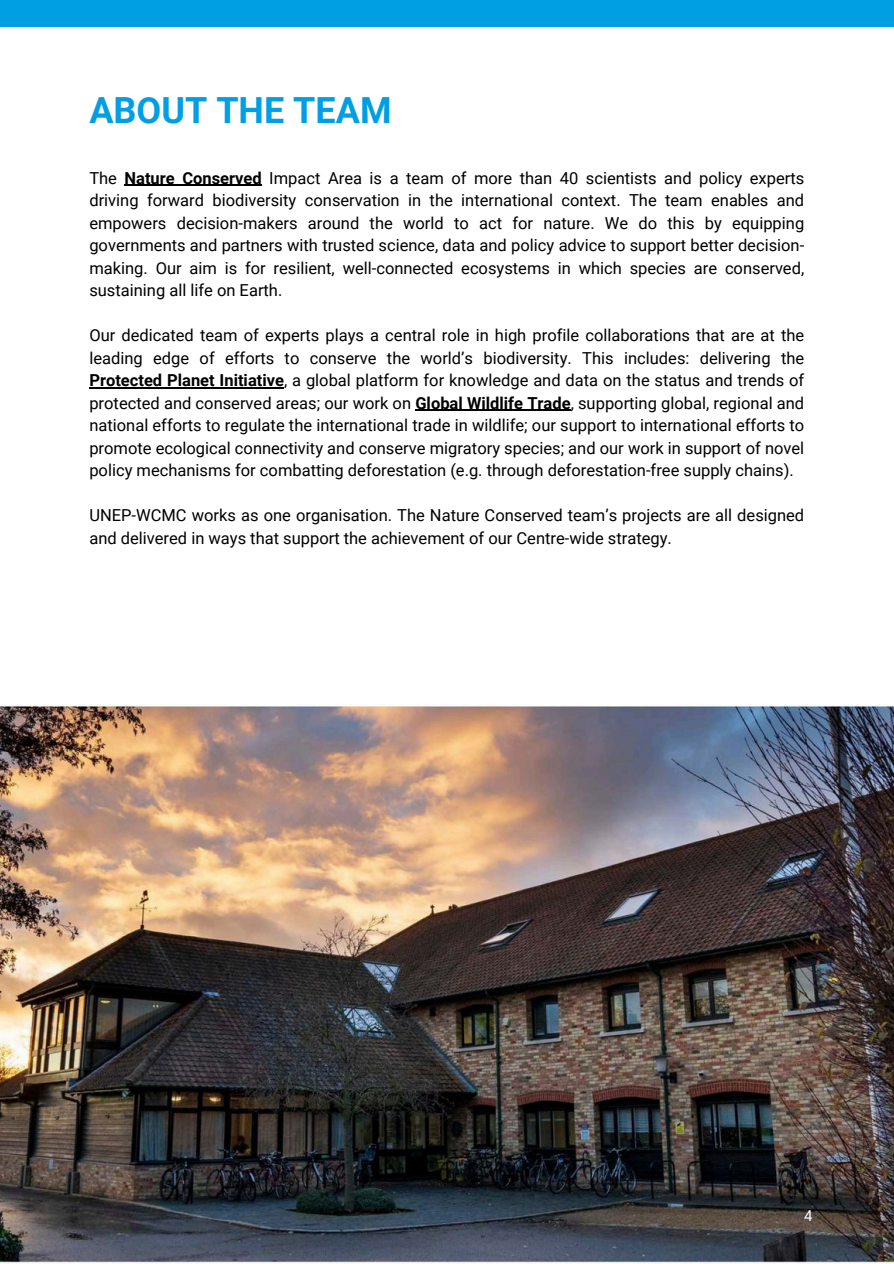
<style>
.page{position:relative;width:894px;height:1264px;background:#fff}
.page>*{position:absolute;margin:0;border:0;box-sizing:border-box;transform-origin:0 0}
.t1{font:700 36px "Roboto";color:#009fe3}
.t2{font:16.5px/22.5px "Roboto";color:#000;text-align:justify}
.t3{font:15px "Roboto";color:#fff}
.s1{font-weight:700}
</style>
<div class="page">
<div style="left:0;top:0;width:893px;height:27px;background:#009fe3"></div>
<img style="left:0;top:704px;width:893px;height:559px">
<hr style="left:124px;top:185px;width:138px;height:1px;background:#000">
<hr style="left:89px;top:387px;width:195px;height:1px;background:#000">
<hr style="left:415px;top:410px;width:155px;height:1px;background:#000">
<p class="t1" style="left:89px;top:89px;width:303px">ABOUT THE TEAM</p>
<p class="t2" style="left:89px;top:167px;width:716px">The <span class="s1">Nature Conserved</span> Impact Area is a team of more than 40 scientists and policy experts driving forward biodiversity conservation in the international context. The team enables and empowers decision-makers around the world to act for nature. We do this by equipping governments and partners with trusted science, data and policy advice to support better decision&shy;making. Our aim is for resilient, well-connected ecosystems in which species are conserved, sustaining all life on Earth.</p>
<p class="t2" style="left:89px;top:324px;width:716px">Our dedicated team of experts plays a central role in high profile collaborations that are at the leading edge of efforts to conserve the world’s biodiversity. This includes: delivering the <span class="s1">Protected Planet Initiative</span>, a global platform for knowledge and data on the status and trends of protected and conserved areas; our work on <span class="s1">Global Wildlife Trade</span>, supporting global, regional and national efforts to regulate the international trade in wildlife; our support to international efforts to promote ecological connectivity and conserve migratory species; and our work in support of novel policy mechanisms for combatting deforestation (e.g. through deforestation-free supply chains).</p>
<p class="t2" style="left:89px;top:504px;width:716px">UNEP-WCMC works as one organisation. The Nature Conserved team’s projects are all designed and delivered in ways that support the achievement of our Centre-wide strategy.</p>
<p class="t3" style="left:804px;top:1207px;width:10px">4</p>
</div>
